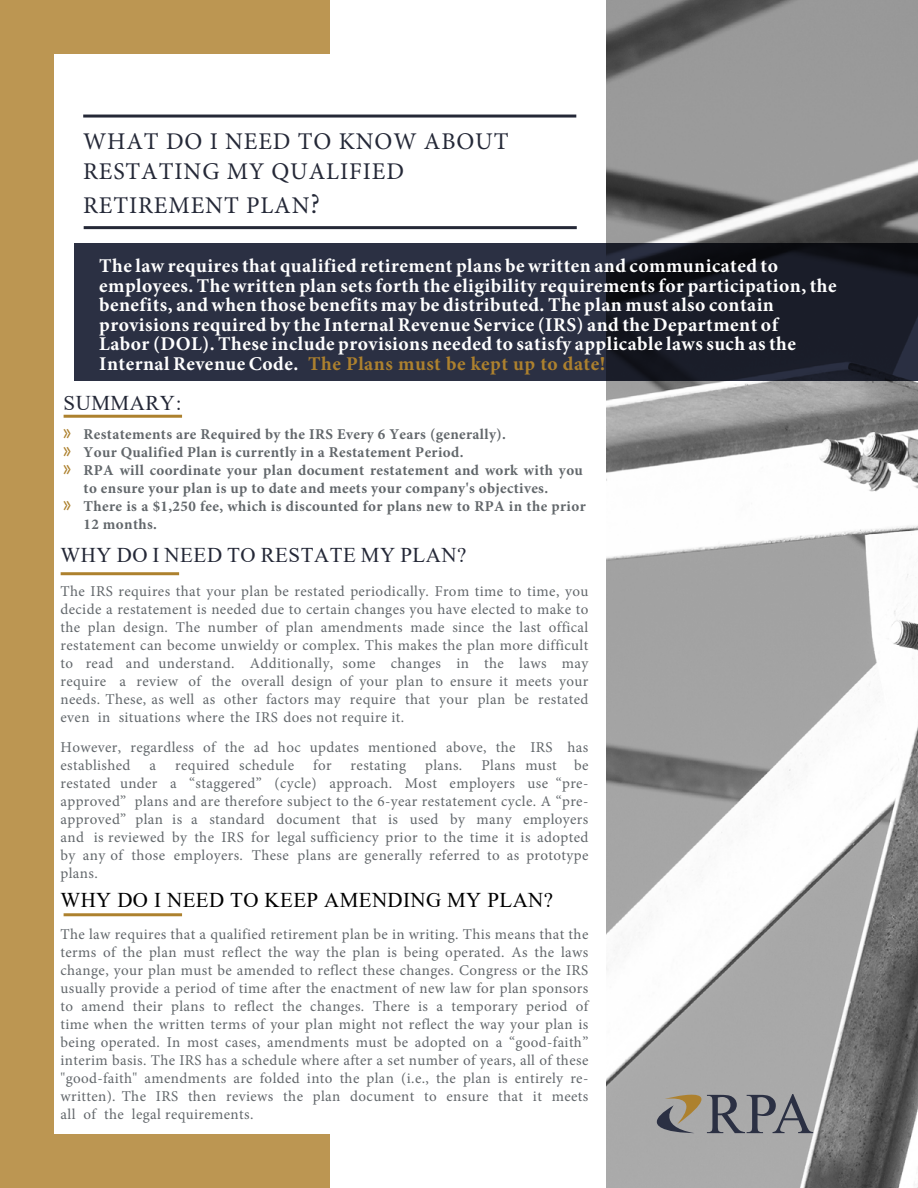
<style>
.page{position:relative;width:918px;height:1188px;background:#fff}
.page>*{position:absolute;margin:0;border:0;box-sizing:border-box;transform-origin:0 0}
.t1{font:24px/30px "Minion Pro";letter-spacing:.04em;color:#242837}
.t2{font:21px "Times New Roman";letter-spacing:.025em;color:#242837}
.t3{font:21px "Times New Roman";letter-spacing:.02em;color:#000}
.t4{font:700 19.5px/19.5px "Minion Pro";letter-spacing:.025em;color:#fff}
.t5{font:15px/18px "Minion Pro";letter-spacing:.025em;color:#62676b;text-align:justify}
.t6{font:700 15px "Minion Pro";letter-spacing:.025em;color:#62676b}
.s1{font-family:"Libre Baskerville"}
.s2{color:#ad812e}
.s3{font-family:"PT Sans";font-weight:400;font-stretch:condensed;font-size:21px;color:#ad812e}
</style>
<div class="page">
<img style="left:606px;top:0;width:312px;height:1188px">
<div style="left:0;top:0;width:330px;height:54px;background:#bc9652"></div>
<div style="left:0;top:1134px;width:330px;height:54px;background:#bc9652"></div>
<div style="left:0;top:0;width:54px;height:1188px;background:#bc9652"></div>
<hr style="left:83px;top:115px;width:493px;height:3px;background:#242837">
<hr style="left:84px;top:226px;width:493px;height:3px;background:#242837">
<svg style="left:74px;top:243px;width:844px;height:138px;background:#232737"></svg>
<svg style="left:657px;top:1094px;width:156px;height:39px;background:#898889"></svg>
<hr style="left:64px;top:415px;width:118px;height:3px;background:#ad812e">
<hr style="left:61px;top:572px;width:118px;height:3px;background:#ad812e">
<hr style="left:64px;top:913px;width:118px;height:3px;background:#ad812e">
<h1 class="t1" style="left:83px;top:126px;width:427px">WHAT DO I NEED TO KNOW ABOUT<br>RESTATING MY QUALIFIED</h1>
<h1 class="t1" style="left:83px;top:191px;width:239px">RETIREMENT PLAN<span class="s1">?</span></h1>
<p class="t4" style="left:99px;top:256px;width:739px">The law requires that qualified retirement plans be written and communicated to employees. The written plan sets forth the eligibility requirements for participation, the benefits, and when those benefits may be distributed. The plan must also contain provisions required by the Internal Revenue Service (IRS) and the Department of<br>Labor (DOL). These include provisions needed to satisfy applicable laws such as the Internal Revenue Code. <span class="s2">The Plans must be kept up to date!</span></p>
<h2 class="t2" style="left:63px;top:388px;width:120px">SUMMARY:</h2>
<p class="t6" style="left:63px;top:424px;width:444px"><span class="s3">»</span> Restatements are Required by the IRS Every 6 Years (generally).</p>
<p class="t6" style="left:63px;top:442px;width:402px"><span class="s3">»</span> Your Qualified Plan is currently in a Restatement Period.</p>
<p class="t6" style="left:63px;top:460px;width:521px"><span class="s3">»</span> RPA will coordinate your plan document restatement and work with you</p>
<p class="t6" style="left:84px;top:478px;width:466px">to ensure your plan is up to date and meets your company's objectives.</p>
<p class="t6" style="left:63px;top:496px;width:524px"><span class="s3">»</span> There is a $1,250 fee, which is discounted for plans new to RPA in the prior</p>
<p class="t6" style="left:84px;top:514px;width:75px">12 months.</p>
<h2 class="t2" style="left:61px;top:540px;width:408px">WHY DO I NEED TO RESTATE MY PLAN?</h2>
<p class="t5" style="left:61px;top:583px;width:529px">The IRS requires that your plan be restated periodically. From time to time, you decide a restatement is needed due to certain changes you have elected to make to the plan design. The number of plan amendments made since the last offical restatement can become unwieldy or complex. This makes the plan more difficult to read and understand. Additionally, some changes in the laws may require a review of the overall design of your plan to ensure it meets your needs. These, as well as other factors may require that your plan be restated even in situations where the IRS does not require it.</p>
<p class="t5" style="left:61px;top:739px;width:529px">However, regardless of the ad hoc updates mentioned above, the IRS has established</p>
<p class="t5" style="left:61px;top:757px;width:529px;text-indent:421px">Plans must be restated under a “staggered” (cycle) approach. Most employers use “pre&shy;approved” plans and are therefore subject to the 6-year restatement cycle. A “pre&shy;approved” plan is a standard document that is used by many employers and is reviewed by the IRS for legal sufficiency prior to the time it is adopted by any of those employers. These plans are generally referred to as prototype plans.</p>
<h2 class="t3" style="left:61px;top:886px;width:494px">WHY DO I NEED TO KEEP AMENDING MY PLAN?</h2>
<p class="t5" style="left:61px;top:925px;width:529px">The law requires that a qualified retirement plan be in writing. This means that the terms of the plan must reflect the way the plan is being operated. As the laws change, your plan must be amended to reflect these changes. Congress or the IRS usually provide a period of time after the enactment of new law for plan sponsors to amend their plans to reflect the changes. There is a temporary period of time when the written terms of your plan might not reflect the way your plan is being operated. In most cases, amendments must be adopted on a “good-faith” interim basis. The IRS has a schedule where after a set number of years, all of these "good-faith" amendments are folded into the plan (i.e., the plan is entirely re&shy;written). The IRS then reviews the plan document to ensure that it meets all of the legal requirements.</p>
<p class="t5" style="left:150px;top:757px;width:8px">a</p>
<p class="t5" style="left:175px;top:757px;width:120px">required schedule</p>
<p class="t5" style="left:313px;top:757px;width:20px">for</p>
<p class="t5" style="left:351px;top:757px;width:57px">restating</p>
<p class="t5" style="left:425px;top:757px;width:39px">plans.</p>
</div>
